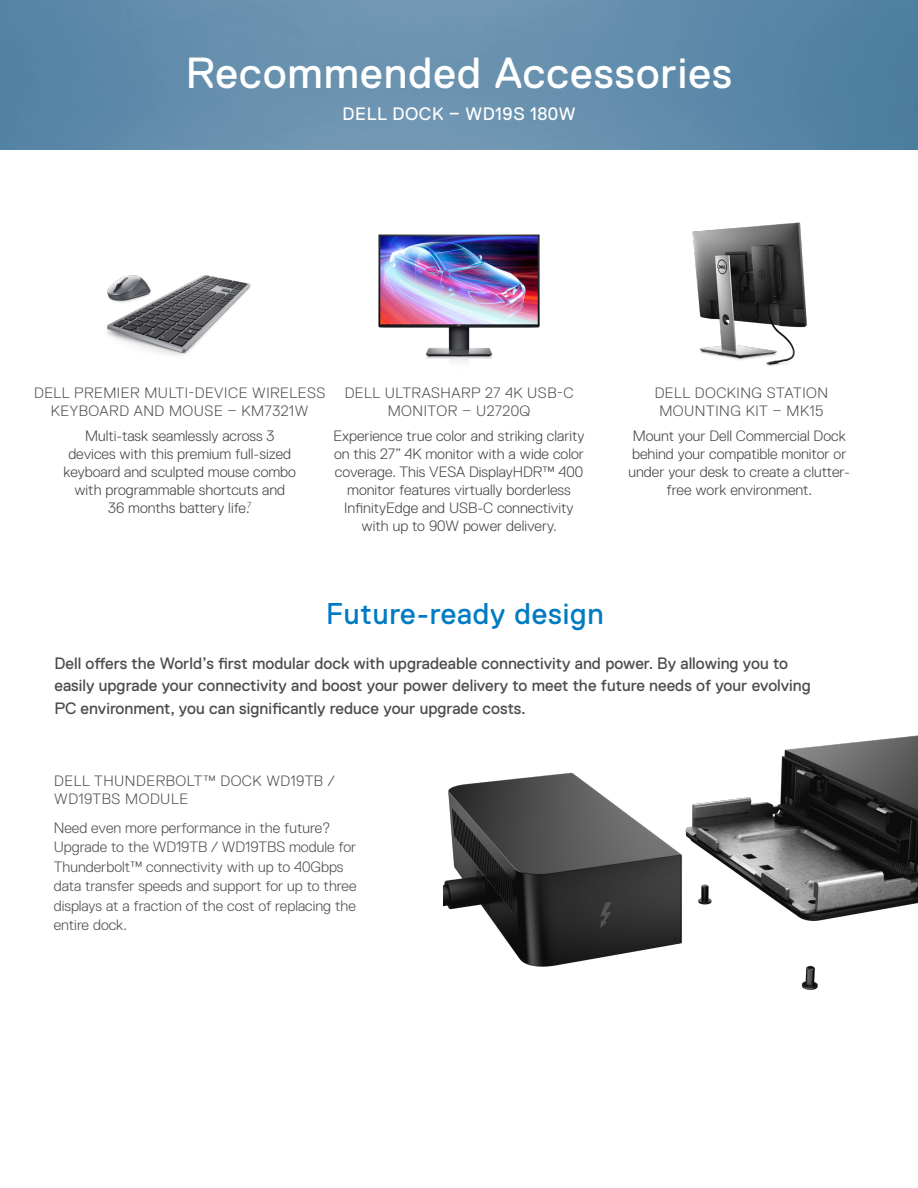
<style>
.page{position:relative;width:918px;height:1188px;background:#fff}
.page>*{position:absolute;margin:0;border:0;box-sizing:border-box;transform-origin:0 0}
.t1{font:43.5px "Dell Replica";letter-spacing:.025em;color:#fff}
.t2{font:30px "Dell Replica";letter-spacing:.025em;color:#007bc3}
.t3{font:18px "Dell Replica";letter-spacing:.035em;color:#fff}
.t4{font:16.5px/22.5px "Dell Replica";color:#4d4d4f}
.t5{font:300 15px/18px "Dell Replica";color:#454444;text-align:center}
.t6{font:300 15px/19.5px "Dell Replica";color:#4d4d4f}
.t7{font:300 15px/18px "Dell Replica";letter-spacing:.035em;color:#4d4d4f;text-align:center}
</style>
<div class="page">
<img style="left:0;top:0;width:918px;height:150px">
<img style="left:443px;top:735px;width:475px;height:255px">
<img style="left:692px;top:222px;width:115px;height:144px">
<img style="left:378px;top:234px;width:162px;height:127px">
<img style="left:107px;top:275px;width:144px;height:81px">
<p class="t1" style="left:186px;top:49px;width:548px">Recommended Accessories</p>
<p class="t3" style="left:343px;top:104px;width:234px">DELL DOCK – WD19S 180W</p>
<p class="t7" style="left:34px;top:384px;width:293px">DELL PREMIER MULTI-DEVICE WIRELESS<br>KEYBOARD AND MOUSE – KM7321W</p>
<p class="t7" style="left:345px;top:384px;width:230px">DELL ULTRASHARP 27 4K USB-C<br>MONITOR – U2720Q</p>
<p class="t7" style="left:655px;top:384px;width:175px">DELL DOCKING STATION<br>MOUNTING KIT – MK15</p>
<p class="t5" style="left:64px;top:427px;width:234px">Multi-task seamlessly across 3 devices with this premium full-sized keyboard and sculpted mouse combo with programmable shortcuts and<br>36 months battery life.<sup>7</sup></p>
<p class="t5" style="left:333px;top:427px;width:253px">Experience true color and striking clarity on this 27” 4K monitor with a wide color coverage. This VESA DisplayHDR™ 400 monitor features virtually borderless InfinityEdge and USB-C connectivity with up to 90W power delivery.</p>
<p class="t5" style="left:628px;top:427px;width:223px">Mount your Dell Commercial Dock behind your compatible monitor or under your desk to create a clutter&shy;free work environment.</p>
<p class="t2" style="left:326px;top:597px;width:279px">Future-ready design</p>
<p class="t4" style="left:54px;top:652px;width:758px">Dell offers the World’s first modular dock with upgradeable connectivity and power. By allowing you to easily upgrade your connectivity and boost your power delivery to meet the future needs of your evolving<br>PC environment, you can significantly reduce your upgrade costs.</p>
<p class="t7" style="left:54px;top:772px;width:283px;text-align:left">DELL THUNDERBOLT™ DOCK WD19TB /<br>WD19TBS MODULE</p>
<p class="t6" style="left:54px;top:818px;width:304px">Need even more performance in the future?<br>Upgrade to the WD19TB / WD19TBS module for Thunderbolt™ connectivity with up to 40Gbps data transfer speeds and support for up to three displays at a fraction of the cost of replacing the entire dock.</p>
</div>
